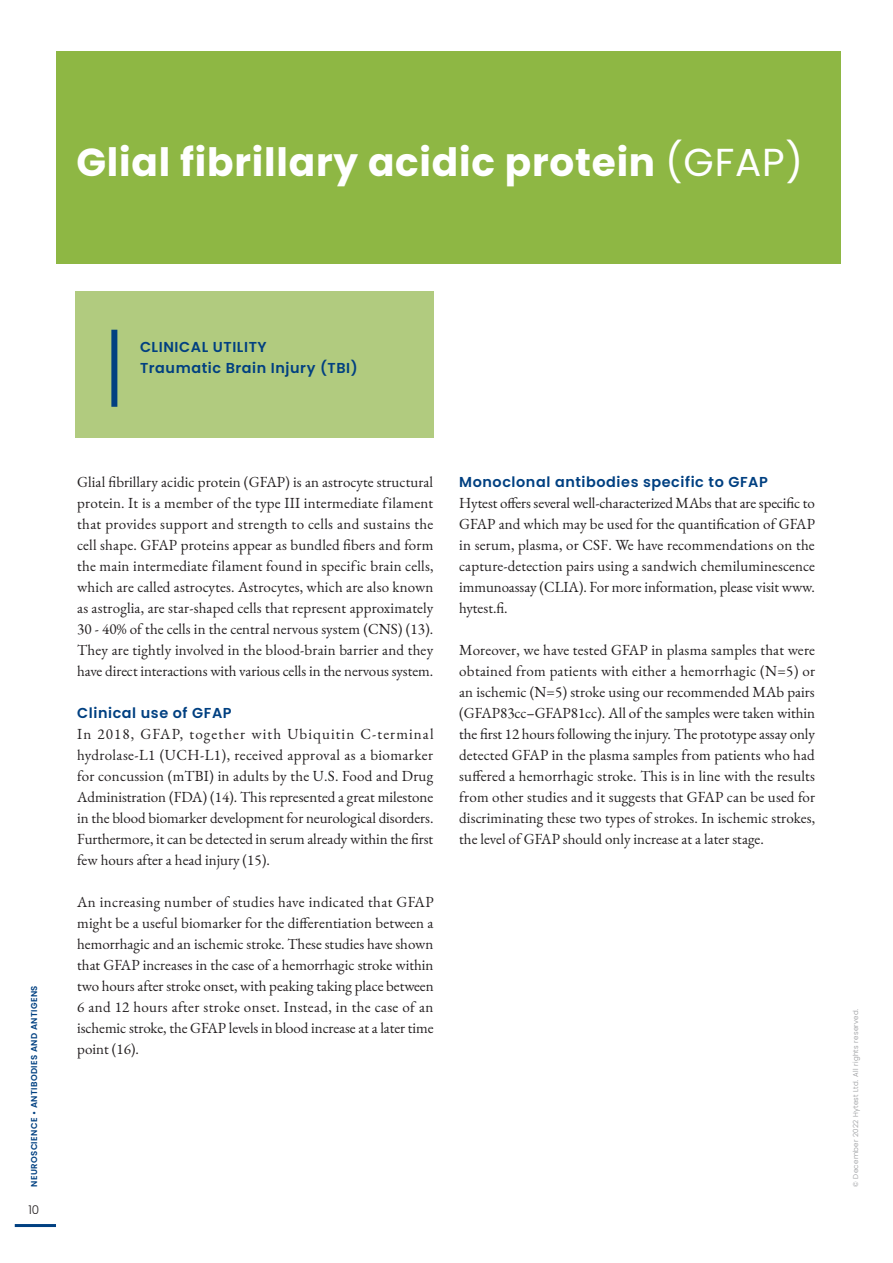
<style>
.page{position:relative;width:893px;height:1263px;background:#fff}
.page>*{position:absolute;margin:0;border:0;box-sizing:border-box;transform-origin:0 0}
.Otsikko{font:700 39px "Poppins";letter-spacing:.02em;color:#fff}
.Leipäteksti{font:15px/21px "EB Garamond";letter-spacing:-.005em;color:#231f20;text-align:justify}
.Väliotsikko_2{font:600 14.4px "Poppins";letter-spacing:.04em;color:#014081}
.Nosto{font:600 14.4px "Poppins";letter-spacing:.04em;color:#014081}
.t1{font:300 12px "Poppins";color:#231f20}
.t2{font:600 8.55px "Poppins";letter-spacing:.04em;color:#014081}
.t3{font:300 7.05px "Poppins";letter-spacing:.04em;color:#939598}
.s1{font-weight:400}
</style>
<div class="page">
<hr style="left:15px;top:1224px;width:41px;height:3px;background:#014081">
<div style="left:56px;top:51px;width:784px;height:213px;background:#8eb744"></div>
<div style="left:75px;top:291px;width:358px;height:147px;background:#b1cb7f"></div>
<div style="left:111px;top:330px;width:6px;height:77px;background:#014081"></div>
<p class="Otsikko" style="left:76px;top:140px;width:728px">Glial fibrillary acidic protein <span class="s1">(GFAP)</span></p>
<p class="Otsikko" style="left:75px;top:140px;width:528px">Other infectious diseases</p>
<p class="Nosto" style="left:140px;top:339px;width:128px">CLINICAL UTILITY</p>
<p class="Nosto" style="left:140px;top:360px;width:219px">Traumatic Brain Injury (TBI)</p>
<p class="t2" style="left:29px;top:1187px;width:203px;rotate:-90deg">NEUROSCIENCE • ANTIBODIES AND ANTIGENS</p>
<p class="t1" style="left:28px;top:1202px;width:12px">10</p>
<p class="Leipäteksti" style="left:77px;top:472px;width:358px">Glial fibrillary acidic protein (GFAP) is an astrocyte structural protein. It is a member of the type III intermediate filament that provides support and strength to cells and sustains the cell shape. GFAP proteins appear as bundled fibers and form the main intermediate filament found in specific brain cells, which are called astrocytes. Astrocytes, which are also known as astroglia, are star-shaped cells that represent approximately 30 - 40% of the cells in the central nervous system (CNS) (13).<br>They are tightly involved in the blood-brain barrier and they have direct interactions with various cells in the nervous system.</p>
<p class="Väliotsikko_2" style="left:77px;top:705px;width:156px">Clinical use of GFAP</p>
<p class="Leipäteksti" style="left:77px;top:724px;width:358px">In 2018, GFAP, together with Ubiquitin C-terminal hydrolase-L1 (UCH-L1), received approval as a biomarker for concussion (mTBI) in adults by the U.S. Food and Drug Administration (FDA) (14). This represented a great milestone in the blood biomarker development for neurological disorders.<br>Furthermore, it can be detected in serum already within the first few hours after a head injury (15).</p>
<p class="Leipäteksti" style="left:77px;top:892px;width:358px">An increasing number of studies have indicated that GFAP might be a useful biomarker for the differentiation between a hemorrhagic and an ischemic stroke. These studies have shown that GFAP increases in the case of a hemorrhagic stroke within two hours after stroke onset, with peaking taking place between 6 and 12 hours after stroke onset. Instead, in the case of an ischemic stroke, the GFAP levels in blood increase at a later time point (16).</p>
<p class="Väliotsikko_2" style="left:459px;top:474px;width:310px">Monoclonal antibodies specific to GFAP</p>
<p class="Leipäteksti" style="left:459px;top:493px;width:357px">Hytest offers several well-characterized MAbs that are specific to GFAP and which may be used for the quantification of GFAP in serum, plasma, or CSF. We have recommendations on the capture-detection pairs using a sandwich chemiluminescence immunoassay (CLIA). For more information, please visit www. hytest.fi.</p>
<p class="Leipäteksti" style="left:459px;top:640px;width:357px">Moreover, we have tested GFAP in plasma samples that were obtained from patients with either a hemorrhagic (N=5) or an ischemic (N=5) stroke using our recommended MAb pairs (GFAP83cc–GFAP81cc). All of the samples were taken within the first 12 hours following the injury. The prototype assay only detected GFAP in the plasma samples from patients who had suffered a hemorrhagic stroke. This is in line with the results from other studies and it suggests that GFAP can be used for discriminating these two types of strokes. In ischemic strokes, the level of GFAP should only increase at a later stage.</p>
<p class="t3" style="left:851px;top:1187px;width:180px;rotate:-90deg">© December 2022 Hytest Ltd. All rights reserved.</p>
</div>
